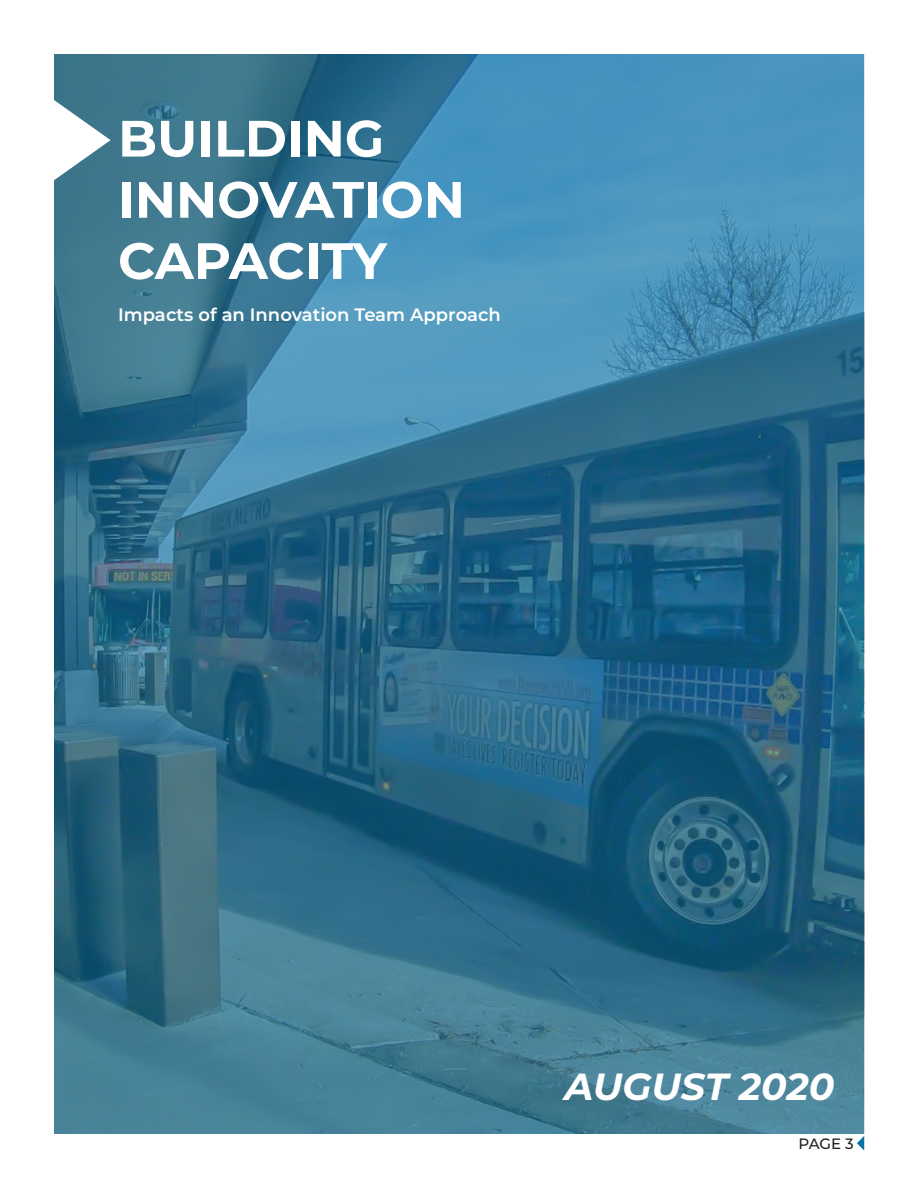
<style>
.page{position:relative;width:918px;height:1188px;background:#fff}
.page>*{position:absolute;margin:0;border:0;box-sizing:border-box;transform-origin:0 0}
.t1{font:700 51px/61.2px "Montserrat";color:#fff}
.t2{font:italic 700 37.8px "Montserrat";color:#fff}
.t3{font:600 18px "Montserrat";color:#fff}
.t4{font:500 15px "Montserrat";color:#231f20}
</style>
<div class="page">
<svg style="left:857px;top:1136px;width:7px;height:15px"></svg>
<img style="left:54px;top:54px;width:810px;height:1080px">
<svg style="left:54px;top:99px;width:57px;height:82px"></svg>
<p class="t1" style="left:118px;top:105px;width:348px">BUILDING<br>INNOVATION<br>CAPACITY</p>
<p class="t3" style="left:118px;top:302px;width:384px">Impacts of an Innovation Team Approach</p>
<p class="t2" style="left:564px;top:1060px;width:271px">AUGUST 2020</p>
<p class="t4" style="left:799px;top:1133px;width:57px">PAGE 3</p>
</div>
